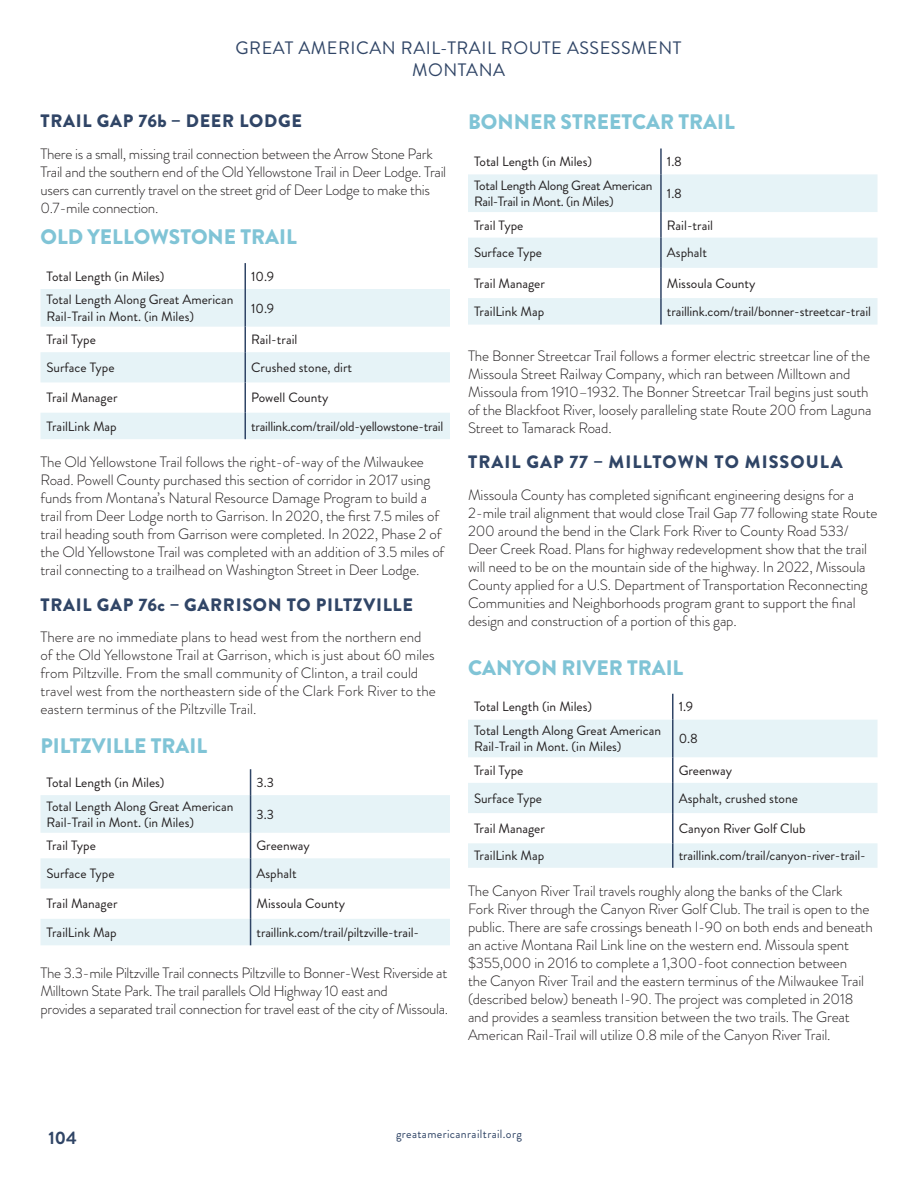
<style>
.page{position:relative;width:918px;height:1188px;background:#fff}
.page>*{position:absolute;margin:0;border:0;box-sizing:border-box;transform-origin:0 0}
.t1{font:900 21px "Brandon Grotesque";color:#80c4d6}
.Body_Copy{font:900 18px "Brandon Grotesque";letter-spacing:.04em;color:#304566}
.Chapter_Reminder__Header{font:18px/21.6px "Brandon Grotesque";letter-spacing:.03em;color:#304566;text-align:center}
.Body_Copy-2{font:900 18px "Brandon Grotesque";letter-spacing:.06em;color:#304566}
.Page{font:700 18px "Brandon Grotesque";color:#304566}
.Body_Copy-3{font:300 15px/18px "Brandon Grotesque";letter-spacing:-.01em;color:#231f20}
.t2{font:13.5px/16.2px "Brandon Grotesque";color:#231f20}
.t3{font:13.5px/16.2px "Brandon Grotesque";letter-spacing:-.02em;color:#231f20}
.t4{font:12px "Brandon Grotesque";letter-spacing:.03em;color:#304566}
</style>
<div class="page">
<svg style="left:40px;top:289px;width:410px;height:150px;fill:#e6f3f7"></svg>
<hr style="left:244px;top:263px;width:2px;height:26px;background:#304566">
<hr style="left:244px;top:289px;width:2px;height:38px;background:#304566">
<hr style="left:244px;top:327px;width:2px;height:25px;background:#304566">
<hr style="left:244px;top:352px;width:2px;height:30px;background:#304566">
<hr style="left:244px;top:382px;width:2px;height:31px;background:#304566">
<hr style="left:244px;top:413px;width:2px;height:26px;background:#304566">
<svg style="left:40px;top:795px;width:410px;height:150px;fill:#e6f3f7"></svg>
<svg style="left:250px;top:769px;width:1px;height:26px"></svg>
<hr style="left:250px;top:795px;width:1px;height:38px;background:#304566">
<svg style="left:250px;top:833px;width:1px;height:25px"></svg>
<hr style="left:250px;top:858px;width:1px;height:31px;background:#304566">
<hr style="left:250px;top:889px;width:1px;height:30px;background:#304566">
<svg style="left:250px;top:919px;width:1px;height:26px"></svg>
<svg style="left:468px;top:174px;width:410px;height:151px;fill:#e6f3f7"></svg>
<hr style="left:660px;top:149px;width:2px;height:25px;background:#304566">
<hr style="left:660px;top:174px;width:2px;height:38px;background:#304566">
<hr style="left:660px;top:212px;width:2px;height:26px;background:#304566">
<hr style="left:660px;top:238px;width:2px;height:30px;background:#304566">
<hr style="left:660px;top:268px;width:2px;height:30px;background:#304566">
<hr style="left:660px;top:298px;width:2px;height:27px;background:#304566">
<svg style="left:468px;top:720px;width:410px;height:148px;fill:#e6f3f7"></svg>
<hr style="left:672px;top:694px;width:2px;height:26px;background:#304566">
<hr style="left:672px;top:720px;width:2px;height:37px;background:#304566">
<hr style="left:672px;top:757px;width:2px;height:26px;background:#304566">
<hr style="left:672px;top:783px;width:2px;height:30px;background:#304566">
<hr style="left:672px;top:813px;width:2px;height:30px;background:#304566">
<hr style="left:672px;top:843px;width:2px;height:25px;background:#304566">
<p class="Chapter_Reminder__Header" style="left:236px;top:37px;width:447px">GREAT AMERICAN RAIL-TRAIL ROUTE ASSESSMENT<br>MONTANA</p>
<p class="Body_Copy" style="left:41px;top:108px;width:263px">TRAIL GAP 76b – DEER LODGE</p>
<p class="Body_Copy-3" style="left:40px;top:145px;width:407px">There is a small, missing trail connection between the Arrow Stone Park Trail and the southern end of the Old Yellowstone Trail in Deer Lodge. Trail users can currently travel on the street grid of Deer Lodge to make this 0.7-mile connection.</p>
<h2 class="t1" style="left:41px;top:222px;width:258px">OLD YELLOWSTONE TRAIL</h2>
<p class="t2" style="left:46px;top:268px;width:120px">Total Length (in Miles)</p>
<p class="t2" style="left:251px;top:268px;width:25px">10.9</p>
<p class="t2" style="left:46px;top:292px;width:189px">Total Length Along Great American<br>Rail-Trail in Mont. (in Miles)</p>
<p class="t2" style="left:251px;top:300px;width:25px">10.9</p>
<p class="t2" style="left:46px;top:332px;width:51px">Trail Type</p>
<p class="t2" style="left:251px;top:332px;width:48px">Rail-trail</p>
<p class="t2" style="left:46px;top:360px;width:70px">Surface Type</p>
<p class="t2" style="left:251px;top:360px;width:103px">Crushed stone, dirt</p>
<p class="t2" style="left:46px;top:390px;width:73px">Trail Manager</p>
<p class="t2" style="left:251px;top:390px;width:79px">Powell County</p>
<p class="t2" style="left:46px;top:418px;width:72px">TrailLink Map</p>
<p class="t3" style="left:251px;top:418px;width:193px">traillink.com/trail/old-yellowstone-trail</p>
<p class="Body_Copy-3" style="left:40px;top:453px;width:405px">The Old Yellowstone Trail follows the right-of-way of the Milwaukee Road. Powell County purchased this section of corridor in 2017 using funds from Montana’s Natural Resource Damage Program to build a trail from Deer Lodge north to Garrison. In 2020, the first 7.5 miles of trail heading south from Garrison were completed. In 2022, Phase 2 of the Old Yellowstone Trail was completed with an addition of 3.5 miles of trail connecting to a trailhead on Washington Street in Deer Lodge.</p>
<p class="Body_Copy" style="left:41px;top:592px;width:374px">TRAIL GAP 76c – GARRISON TO PILTZVILLE</p>
<p class="Body_Copy-3" style="left:40px;top:628px;width:397px">There are no immediate plans to head west from the northern end of the Old Yellowstone Trail at Garrison, which is just about 60 miles from Piltzville. From the small community of Clinton, a trail could travel west from the northeastern side of the Clark Fork River to the eastern terminus of the Piltzville Trail.</p>
<h2 class="t1" style="left:41px;top:731px;width:168px">PILTZVILLE TRAIL</h2>
<p class="t2" style="left:46px;top:774px;width:120px">Total Length (in Miles)</p>
<p class="t2" style="left:257px;top:774px;width:19px">3.3</p>
<p class="t2" style="left:46px;top:798px;width:189px">Total Length Along Great American<br>Rail-Trail in Mont. (in Miles)</p>
<p class="t2" style="left:257px;top:806px;width:19px">3.3</p>
<p class="t2" style="left:46px;top:838px;width:51px">Trail Type</p>
<p class="t2" style="left:257px;top:838px;width:55px">Greenway</p>
<p class="t2" style="left:46px;top:866px;width:70px">Surface Type</p>
<p class="t2" style="left:257px;top:866px;width:42px">Asphalt</p>
<p class="t2" style="left:46px;top:896px;width:73px">Trail Manager</p>
<p class="t2" style="left:257px;top:896px;width:90px">Missoula County</p>
<p class="t2" style="left:46px;top:924px;width:72px">TrailLink Map</p>
<p class="t2" style="left:257px;top:924px;width:164px">traillink.com/trail/piltzville-trail-</p>
<p class="Body_Copy-3" style="left:40px;top:964px;width:409px">The 3.3-mile Piltzville Trail connects Piltzville to Bonner-West Riverside at<br>Milltown State Park. The trail parallels Old Highway 10 east and<br>provides a separated trail connection for travel east of the city of Missoula.</p>
<h2 class="t1" style="left:468px;top:107px;width:268px">BONNER STREETCAR TRAIL</h2>
<p class="t2" style="left:474px;top:154px;width:120px">Total Length (in Miles)</p>
<p class="t2" style="left:667px;top:154px;width:17px">1.8</p>
<p class="t3" style="left:474px;top:177px;width:180px">Total Length Along Great American<br>Rail-Trail in Mont. (in Miles)</p>
<p class="t2" style="left:667px;top:185px;width:17px">1.8</p>
<p class="t2" style="left:474px;top:217px;width:51px">Trail Type</p>
<p class="t2" style="left:667px;top:217px;width:48px">Rail-trail</p>
<p class="t2" style="left:474px;top:245px;width:70px">Surface Type</p>
<p class="t2" style="left:667px;top:245px;width:42px">Asphalt</p>
<p class="t2" style="left:474px;top:275px;width:73px">Trail Manager</p>
<p class="t2" style="left:667px;top:275px;width:90px">Missoula County</p>
<p class="t2" style="left:474px;top:304px;width:72px">TrailLink Map</p>
<p class="t2" style="left:667px;top:304px;width:205px">traillink.com/trail/bonner-streetcar-trail</p>
<p class="Body_Copy-3" style="left:468px;top:347px;width:405px">The Bonner Streetcar Trail follows a former electric streetcar line of the Missoula Street Railway Company, which ran between Milltown and Missoula from 1910–1932. The Bonner Streetcar Trail begins just south of the Blackfoot River, loosely paralleling state Route 200 from Laguna Street to Tamarack Road.</p>
<p class="Body_Copy-2" style="left:468px;top:449px;width:376px">TRAIL GAP 77 – MILLTOWN TO MISSOULA</p>
<p class="Body_Copy-3" style="left:468px;top:485px;width:411px">Missoula County has completed significant engineering designs for a 2-mile trail alignment that would close Trail Gap 77 following state Route 200 around the bend in the Clark Fork River to County Road 533/ Deer Creek Road. Plans for highway redevelopment show that the trail will need to be on the mountain side of the highway. In 2022, Missoula County applied for a U.S. Department of Transportation Reconnecting Communities and Neighborhoods program grant to support the final design and construction of a portion of this gap.</p>
<h2 class="t1" style="left:468px;top:653px;width:217px">CANYON RIVER TRAIL</h2>
<p class="t2" style="left:474px;top:699px;width:120px">Total Length (in Miles)</p>
<p class="t2" style="left:679px;top:699px;width:16px">1.9</p>
<p class="t2" style="left:474px;top:723px;width:189px">Total Length Along Great American<br>Rail-Trail in Mont. (in Miles)</p>
<p class="t2" style="left:679px;top:731px;width:21px">0.8</p>
<p class="t2" style="left:474px;top:762px;width:51px">Trail Type</p>
<p class="t2" style="left:679px;top:762px;width:55px">Greenway</p>
<p class="t2" style="left:474px;top:790px;width:70px">Surface Type</p>
<p class="t2" style="left:679px;top:790px;width:121px">Asphalt, crushed stone</p>
<p class="t2" style="left:474px;top:820px;width:73px">Trail Manager</p>
<p class="t2" style="left:679px;top:820px;width:128px">Canyon River Golf Club</p>
<p class="t2" style="left:474px;top:848px;width:72px">TrailLink Map</p>
<p class="t2" style="left:679px;top:848px;width:189px">traillink.com/trail/canyon-river-trail-</p>
<p class="Body_Copy-3" style="left:468px;top:882px;width:406px">The Canyon River Trail travels roughly along the banks of the Clark<br>Fork River through the Canyon River Golf Club. The trail is open to the public. There are safe crossings beneath I-90 on both ends and beneath an active Montana Rail Link line on the western end. Missoula spent $355,000 in 2016 to complete a 1,300-foot connection between<br>the Canyon River Trail and the eastern terminus of the Milwaukee Trail (described below) beneath I-90. The project was completed in 2018 and provides a seamless transition between the two trails. The Great American Rail-Trail will utilize 0.8 mile of the Canyon River Trail.</p>
<p class="Page" style="left:49px;top:1125px;width:30px">104</p>
<p class="t4" style="left:396px;top:1125px;width:127px">greatamericanrailtrail.org</p>
</div>
